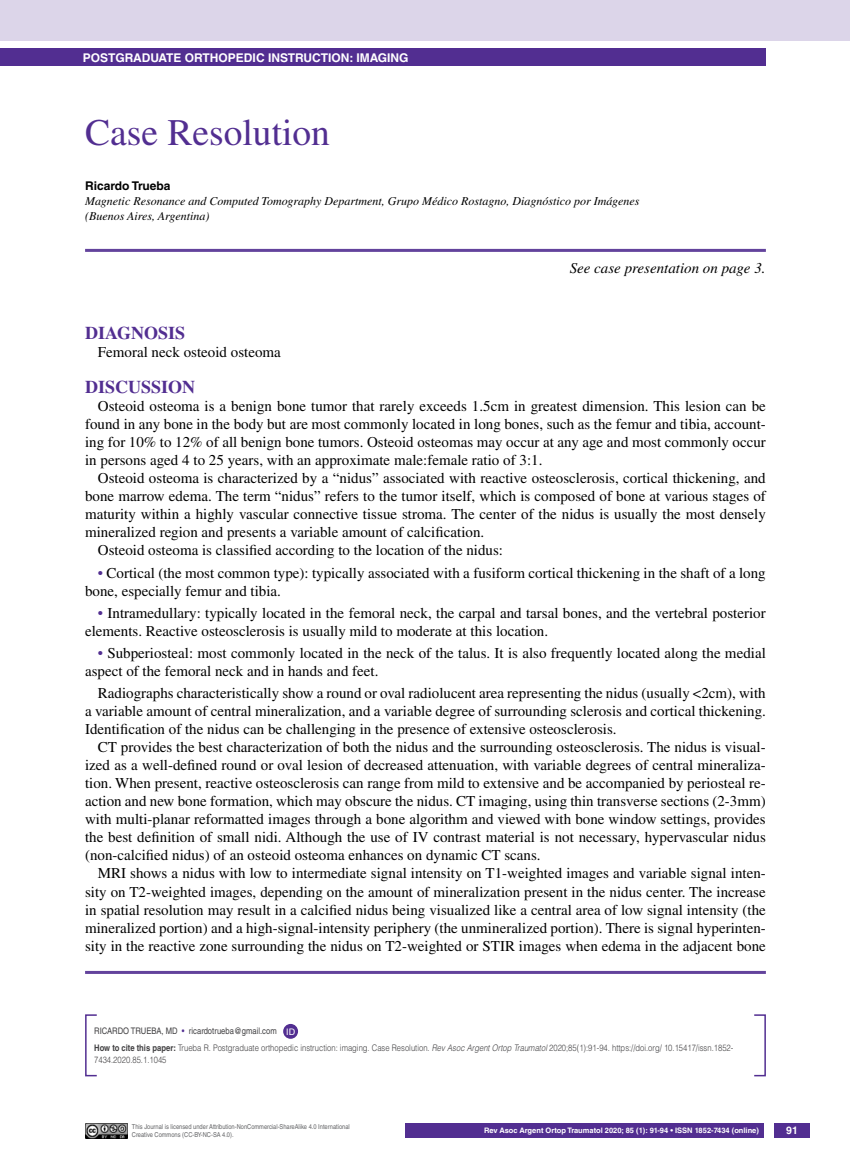
<style>
.page{position:relative;width:851px;height:1170px;background:#fff}
.page>*{position:absolute;margin:0;border:0;box-sizing:border-box;transform-origin:0 0}
.t1{font:37.5px "Times LT Std";color:#522e91}
.t2{font:700 18px "Times LT Std";color:#522e91}
.t3{font:15px/18px "Times LT Std";color:#000;text-align:justify}
.t4{font:italic 15px "Times LT Std";color:#000}
.t5{font:italic 12px/15px "Times LT Std";color:#000}
.t6{font:700 12px "Helvetica LT Std";color:#fff}
.t7{font:700 12px "Helvetica LT Std";color:#000}
.t8{font:700 10.5px "Helvetica LT Std";color:#fff}
.t9{font:300 9px/16.2px "Helvetica LT Std";color:#414042;scale:.85 1}
.t10{font:9px "Helvetica LT Std";color:#414042;scale:.85 1}
.t11{font:9px "Helvetica LT Std";color:#fff}
.t12{font:700 7.5px "Helvetica LT Std";color:#fff}
.t13{font:6.75px/7.5px "Helvetica LT Std";color:#636466;scale:.85 1}
.s1{color:#522e91}
.s2{font-weight:400}
.s3{font-weight:400;color:#522e91}
.s4{font-weight:400;color:#fff}
.s5{font-weight:700}
.s6{font-style:italic}
</style>
<div class="page">
<div style="left:774px;top:1123px;width:35px;height:14px;background:#522e91"></div>
<div style="left:0;top:49px;width:765px;height:17px;background:#522e91"></div>
<hr style="left:85px;top:249px;width:680px;height:3px;background:#63439c">
<hr style="left:85px;top:970px;width:680px;height:3px;background:#63439c">
<img style="left:85px;top:1123px;width:42px;height:14px">
<div style="left:0;top:0;width:849px;height:41px;background:#dcd5e9"></div>
<div style="left:405px;top:1123px;width:359px;height:14px;background:#522e91"></div>
<div style="left:85px;top:1014px;width:12px;height:62px;border:2px solid #522e91"></div>
<div style="left:283px;top:1023px;width:15px;height:15px;background:#522e91;border-radius:50%"></div>
<p class="t6" style="left:83px;top:50px;width:327px">POSTGRADUATE ORTHOPEDIC INSTRUCTION: IMAGING</p>
<h1 class="t1" style="left:85px;top:111px;width:246px">Case Resolution</h1>
<p class="t7" style="left:85px;top:178px;width:87px">Ricardo Trueba</p>
<p class="t5" style="left:85px;top:193px;width:556px">Magnetic Resonance and Computed Tomography Department, Grupo Médico Rostagno, Diagnóstico por Imágenes (Buenos Aires, Argentina)</p>
<p class="t4" style="left:569px;top:260px;width:197px">See case presentation on page 3.</p>
<p class="t2" style="left:85px;top:322px;width:102px">DIAGNOSIS</p>
<p class="t3" style="left:98px;top:343px;width:184px">Femoral neck osteoid osteoma</p>
<p class="t2" style="left:85px;top:376px;width:112px">DISCUSSION</p>
<p class="t3" style="left:85px;top:397px;width:682px;text-indent:13px">Osteoid osteoma is a benign bone tumor that rarely exceeds 1.5cm in greatest dimension. This lesion can be found in any bone in the body but are most commonly located in long bones, such as the femur and tibia, account&shy;ing for 10% to 12% of all benign bone tumors. Osteoid osteomas may occur at any age and most commonly occur in persons aged 4 to 25 years, with an approximate male:female ratio of 3:1.</p>
<p class="t3" style="left:98px;top:469px;width:669px">Osteoid osteoma is characterized by a “nidus” associated with reactive osteosclerosis, cortical thickening, and</p>
<p class="t3" style="left:85px;top:487px;width:682px">bone marrow edema. The term “nidus” refers to the tumor itself, which is composed of bone at various stages of</p>
<p class="t3" style="left:85px;top:505px;width:682px">maturity within a highly vascular connective tissue stroma. The center of the nidus is usually the most densely</p>
<p class="t3" style="left:85px;top:523px;width:400px">mineralized region and presents a variable amount of calcification.</p>
<p class="t3" style="left:98px;top:541px;width:406px">Osteoid osteoma is classified according to the location of the nidus:</p>
<p class="t3" style="left:85px;top:563px;width:682px;text-indent:13px"><span class="s1">•</span> Cortical (the most common type): typically associated with a fusiform cortical thickening in the shaft of a long bone, especially femur and tibia.</p>
<p class="t3" style="left:85px;top:603px;width:682px;text-indent:13px"><span class="s1">•</span> Intramedullary: typically located in the femoral neck, the carpal and tarsal bones, and the vertebral posterior elements. Reactive osteosclerosis is usually mild to moderate at this location.</p>
<p class="t3" style="left:85px;top:644px;width:682px;text-indent:13px"><span class="s1">•</span> Subperiosteal: most commonly located in the neck of the talus. It is also frequently located along the medial aspect of the femoral neck and in hands and feet.</p>
<p class="t3" style="left:85px;top:684px;width:682px;text-indent:13px">Radiographs characteristically show a round or oval radiolucent area representing the nidus (usually &lt;2cm), with a variable amount of central mineralization, and a variable degree of surrounding sclerosis and cortical thickening.<br>Identification of the nidus can be challenging in the presence of extensive osteosclerosis.</p>
<p class="t3" style="left:85px;top:738px;width:682px;text-indent:13px">CT provides the best characterization of both the nidus and the surrounding osteosclerosis. The nidus is visual&shy;ized as a well-defined round or oval lesion of decreased attenuation, with variable degrees of central mineraliza&shy;tion. When present, reactive osteosclerosis can range from mild to extensive and be accompanied by periosteal re&shy;action and new bone formation, which may obscure the nidus. CT imaging, using thin transverse sections (2-3mm) with multi-planar reformatted images through a bone algorithm and viewed with bone window settings, provides the best definition of small nidi. Although the use of IV contrast material is not necessary, hypervascular nidus (non-calcified nidus) of an osteoid osteoma enhances on dynamic CT scans.</p>
<p class="t3" style="left:85px;top:864px;width:682px;text-indent:13px">MRI shows a nidus with low to intermediate signal intensity on T1-weighted images and variable signal inten&shy;sity on T2-weighted images, depending on the amount of mineralization present in the nidus center. The increase in spatial resolution may result in a calcified nidus being visualized like a central area of low signal intensity (the mineralized portion) and a high-signal-intensity periphery (the unmineralized portion). There is signal hyperinten&shy;sity in the reactive zone surrounding the nidus on T2-weighted or STIR images when edema in the adjacent bone</p>
<p class="t9" style="left:94px;top:1022px;width:753px;text-indent:23px"><span class="s2">do Trueba, MD</span> <span class="s3">•</span> <span class="s2">ricardotrueba@gmail.com</span> <span class="s4">https://orcid.org/0000-0001-7908-817X<br></span><span class="s5">How to cite this paper:</span> Trueba R. Postgraduate orthopedic instruction: imaging. Case Resolution. <span class="s6">Rev Asoc Argent Ortop Traumatol</span> 2020;85(1):91-94. https://doi.org/ 10.15417/issn.1852-</p>
<p class="t9" style="left:94px;top:1051px;width:87px">7434.2020.85.1.1045</p>
<p class="t10" style="left:94px;top:1025px;width:13px">Ricar</p>
<p class="t11" style="left:286px;top:1026px;width:9px">ID</p>
<p class="t13" style="left:132px;top:1123px;width:258px">This Journal is licensed under Attribution-NonCommercial-ShareAlike 4.0 International<br>Creative Commons (CC-BY-NC-SA 4.0).</p>
<p class="t12" style="left:484px;top:1125px;width:276px">Rev Asoc Argent Ortop Traumatol 2020; 85 (1): 91-94 • ISSN 1852-7434 (online)</p>
<p class="t8" style="left:786px;top:1124px;width:13px">91</p>
</div>
